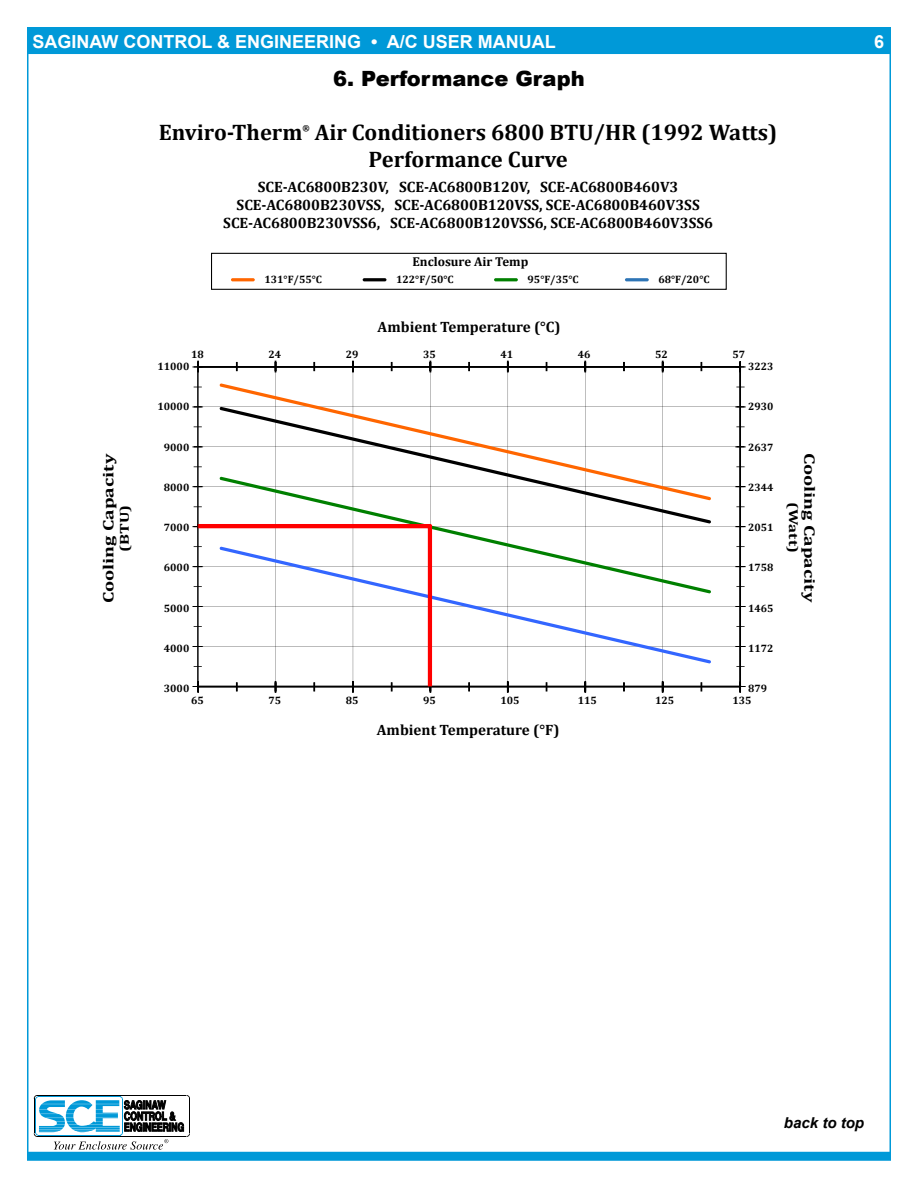
<style>
.page{position:relative;width:918px;height:1188px;background:#fff}
.page>*{position:absolute;margin:0;border:0;box-sizing:border-box;transform-origin:0 0}
.t1{font:700 22.5px/27px "Cambria";color:#000}
.t2{font:900 21px "Arial";color:#000}
.t3{font:700 18px "Arial";color:#fff}
.t4{font:700 15px/18px "Cambria";color:#000;text-align:center}
.t5{font:700 15px "Cambria";color:#000;scale:1.31 1}
.t6{font:italic 700 15px "Arial";color:#000}
.t7{font:700 12.9px "Cambria";color:#000}
.t8{font:700 12.9px "Cambria";color:#000;scale:1.31 1}
.t9{font:700 10.8px "Cambria";color:#000}
.t10{font:700 8.55px "Cambria";color:#000}
.s1{font-weight:400;font-size:12px;color:#000}
</style>
<div class="page">
<div style="left:27px;top:1152px;width:864px;height:9px;background:#0099d8"></div>
<svg style="left:34px;top:1095px;width:156px;height:55px"></svg>
<div style="left:27px;top:27px;width:864px;height:27px;background:#0099d8"></div>
<svg style="left:623px;top:683px;width:2px;height:8px"></svg>
<hr style="left:231px;top:278px;width:24px;height:3px;background:#f60;border-radius:2px">
<hr style="left:363px;top:278px;width:23px;height:3px;background:#000;border-radius:2px">
<hr style="left:494px;top:278px;width:24px;height:3px;background:#008000;border-radius:2px">
<hr style="left:625px;top:278px;width:24px;height:3px;background:#2e75b6;border-radius:2px">
<div style="left:211px;top:253px;width:516px;height:37px;border:1px solid #000"></div>
<svg style="left:623px;top:362px;width:2px;height:9px"></svg>
<svg style="left:352px;top:361px;width:2px;height:11px"></svg>
<hr style="left:275px;top:367px;width:1px;height:321px;background:#000">
<hr style="left:353px;top:367px;width:1px;height:321px;background:#000">
<hr style="left:430px;top:367px;width:1px;height:321px;background:#000">
<hr style="left:508px;top:367px;width:1px;height:321px;background:#000">
<hr style="left:585px;top:367px;width:1px;height:321px;background:#000">
<hr style="left:663px;top:367px;width:1px;height:321px;background:#000">
<svg style="left:192px;top:361px;width:7px;height:7px"></svg>
<svg style="left:220px;top:383px;width:491px;height:24px"></svg>
<svg style="left:220px;top:407px;width:491px;height:70px"></svg>
<svg style="left:220px;top:477px;width:491px;height:70px"></svg>
<svg style="left:432px;top:547px;width:279px;height:117px"></svg>
<svg style="left:735px;top:685px;width:11px;height:7px"></svg>
<svg style="left:739px;top:361px;width:7px;height:7px"></svg>
<svg style="left:192px;top:524px;width:240px;height:168px"></svg>
<p class="t3" style="left:28px;top:29px;width:529px"><span class="s1">B</span>SAGINAW CONTROL &amp; ENGINEERING • A/C USER MANUAL</p>
<p class="t3" style="left:874px;top:29px;width:12px">6</p>
<h2 class="t2" style="left:333px;top:63px;width:253px">6. Performance Graph</h2>
<h1 class="t1" style="left:159px;top:118px;width:145px">Enviro-Therm</h1>
<p class="t10" style="left:302px;top:123px;width:9px">®</p>
<h1 class="t1" style="left:369px;top:118px;width:410px;text-indent:-54px">Air Conditioners 6800 BTU/HR (1992 Watts)<br>Performance Curve</h1>
<p class="t4" style="left:223px;top:178px;width:491px">SCE-AC6800B230V, SCE-AC6800B120V, SCE-AC6800B460V3<br>SCE-AC6800B230VSS, SCE-AC6800B120VSS, SCE-AC6800B460V3SS<br>SCE-AC6800B230VSS6, SCE-AC6800B120VSS6, SCE-AC6800B460V3SS6</p>
<p class="t7" style="left:412px;top:254px;width:117px">Enclosure Air Temp</p>
<p class="t9" style="left:265px;top:273px;width:59px">131°F/55°C</p>
<p class="t9" style="left:396px;top:273px;width:59px">122°F/50°C</p>
<p class="t9" style="left:528px;top:273px;width:53px">95°F/35°C</p>
<p class="t9" style="left:659px;top:273px;width:53px">68°F/20°C</p>
<p class="t4" style="left:378px;top:317px;width:185px">Ambient Temperature (°C)</p>
<p class="t5" style="left:99px;top:603px;width:115px;rotate:-90deg">Cooling Capacity</p>
<p class="t8" style="left:117px;top:552px;width:37px;rotate:-90deg">(BTU)</p>
<p class="t9" style="left:191px;top:348px;width:14px">18</p>
<p class="t9" style="left:268px;top:348px;width:14px">24</p>
<p class="t9" style="left:346px;top:348px;width:14px">29</p>
<p class="t9" style="left:423px;top:348px;width:14px">35</p>
<p class="t9" style="left:500px;top:348px;width:14px">41</p>
<p class="t9" style="left:578px;top:348px;width:14px">46</p>
<p class="t9" style="left:655px;top:348px;width:14px">52</p>
<p class="t9" style="left:732px;top:348px;width:14px">57</p>
<p class="t9" style="left:158px;top:360px;width:33px">11000</p>
<p class="t9" style="left:158px;top:400px;width:33px">10000</p>
<p class="t9" style="left:164px;top:440px;width:27px">9000</p>
<p class="t9" style="left:164px;top:481px;width:27px">8000</p>
<p class="t9" style="left:164px;top:521px;width:27px">7000</p>
<p class="t9" style="left:164px;top:561px;width:27px">6000</p>
<p class="t9" style="left:164px;top:601px;width:27px">5000</p>
<p class="t9" style="left:164px;top:642px;width:27px">4000</p>
<p class="t9" style="left:164px;top:682px;width:27px">3000</p>
<p class="t9" style="left:748px;top:360px;width:27px">3223</p>
<p class="t9" style="left:748px;top:400px;width:27px">2930</p>
<p class="t9" style="left:748px;top:440px;width:27px">2637</p>
<p class="t9" style="left:748px;top:481px;width:27px">2344</p>
<p class="t9" style="left:748px;top:521px;width:27px">2051</p>
<p class="t9" style="left:748px;top:561px;width:27px">1758</p>
<p class="t9" style="left:748px;top:601px;width:27px">1465</p>
<p class="t9" style="left:748px;top:642px;width:27px">1172</p>
<p class="t9" style="left:748px;top:682px;width:20px">879</p>
<p class="t9" style="left:191px;top:694px;width:14px">65</p>
<p class="t9" style="left:268px;top:694px;width:14px">75</p>
<p class="t9" style="left:346px;top:694px;width:14px">85</p>
<p class="t9" style="left:423px;top:694px;width:14px">95</p>
<p class="t9" style="left:500px;top:694px;width:21px">105</p>
<p class="t9" style="left:578px;top:694px;width:21px">115</p>
<p class="t9" style="left:655px;top:694px;width:21px">125</p>
<p class="t9" style="left:732px;top:694px;width:21px">135</p>
<p class="t4" style="left:377px;top:721px;width:184px">Ambient Temperature (°F)</p>
<p class="t5" style="left:819px;top:453px;width:115px;rotate:90deg">Cooling Capacity</p>
<p class="t8" style="left:801px;top:502px;width:40px;rotate:90deg">(Watt)</p>
<p class="t6" style="left:784px;top:1113px;width:82px">back to top</p>
</div>
